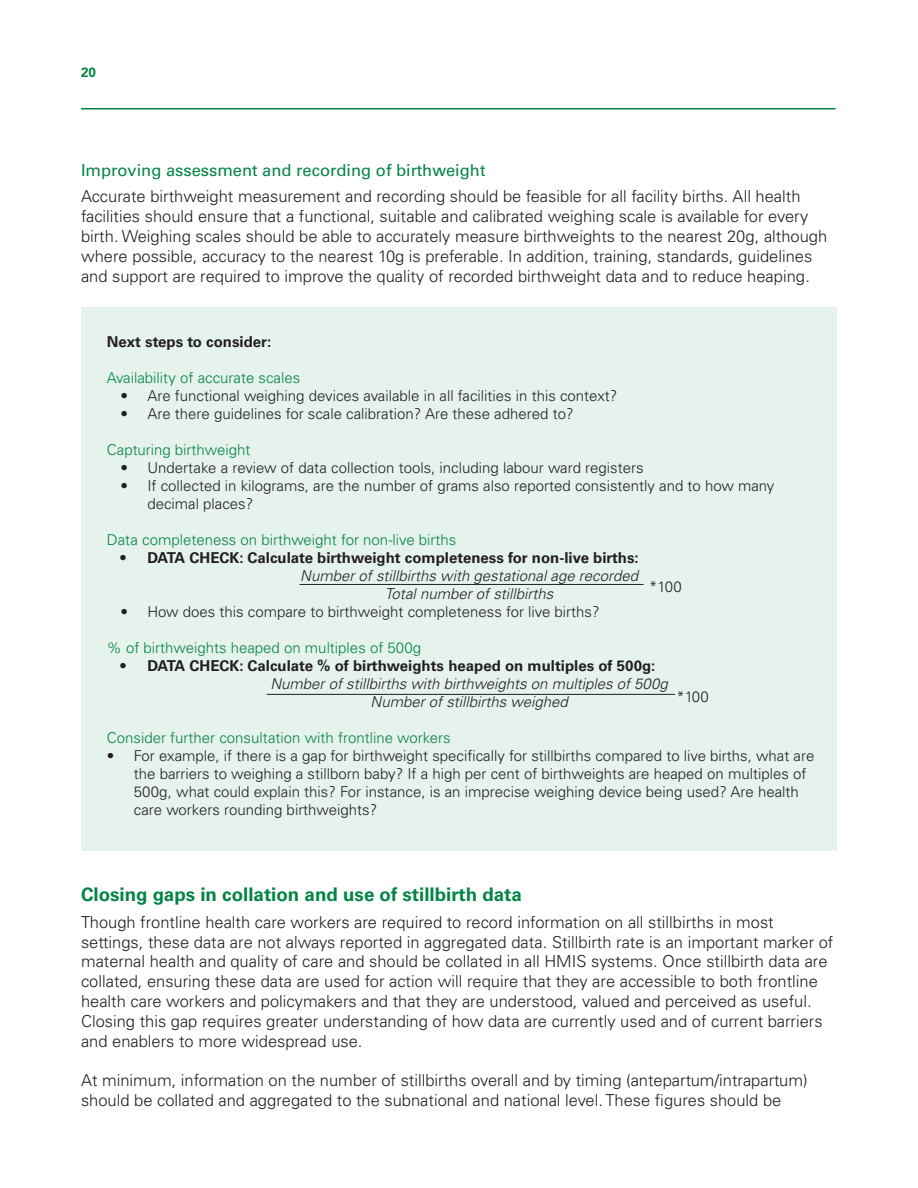
<style>
.page{position:relative;width:918px;height:1188px;background:#fff}
.page>*{position:absolute;margin:0;border:0;box-sizing:border-box;transform-origin:0 0}
.t1{font:700 18.75px "Univers LT Std";color:#038445}
.t2{font:300 16.5px/19.8px "Univers LT Std";color:#231f20}
.t3{font:16.5px "Univers LT Std";color:#038445}
.t4{font:300 15px/18px "Univers LT Std";color:#231f20}
.t5{font:300 15px "Univers LT Std";color:#038445}
.t6{font:italic 300 15px "Univers LT Std";color:#231f20}
.t7{font:700 15px "Univers LT Std";color:#231f20}
.t8{font:700 13.5px "Univers LT Std";color:#038445}
</style>
<div class="page">
<div style="left:81px;top:307px;width:756px;height:544px;background:#e6f2ec"></div>
<hr style="left:81px;top:108px;width:755px;height:1px;background:#038445">
<hr style="left:299px;top:584px;width:345px;height:1px;background:#231f20">
<hr style="left:267px;top:694px;width:408px;height:1px;background:#231f20">
<p class="t8" style="left:81px;top:65px;width:17px">20</p>
<p class="t3" style="left:81px;top:160px;width:406px">Improving assessment and recording of birthweight</p>
<p class="t2" style="left:81px;top:187px;width:748px">Accurate birthweight measurement and recording should be feasible for all facility births. All health facilities should ensure that a functional, suitable and calibrated weighing scale is available for every birth. Weighing scales should be able to accurately measure birthweights to the nearest 20g, although where possible, accuracy to the nearest 10g is preferable. In addition, training, standards, guidelines and support are required to improve the quality of recorded birthweight data and to reduce heaping.</p>
<p class="t7" style="left:107px;top:333px;width:166px">Next steps to consider:</p>
<p class="t5" style="left:107px;top:368px;width:195px">Availability of accurate scales</p>
<p class="t4" style="left:120px;top:386px;width:498px">• Are functional weighing devices available in all facilities in this context?</p>
<p class="t4" style="left:120px;top:404px;width:455px">• Are there guidelines for scale calibration? Are these adhered to?</p>
<p class="t5" style="left:107px;top:440px;width:145px">Capturing birthweight</p>
<p class="t4" style="left:120px;top:458px;width:525px">• Undertake a review of data collection tools, including labour ward registers</p>
<p class="t4" style="left:147px;top:476px;width:629px;text-indent:-27px">• If collected in kilograms, are the number of grams also reported consistently and to how many decimal places?</p>
<p class="t5" style="left:107px;top:530px;width:351px">Data completeness on birthweight for non-live births</p>
<p class="t7" style="left:120px;top:549px;width:520px">• DATA CHECK: Calculate birthweight completeness for non-live births:</p>
<p class="t6" style="left:300px;top:566px;width:339px">Number of stillbirths with gestational age recorded</p>
<p class="t6" style="left:385px;top:584px;width:170px">Total number of stillbirths</p>
<p class="t4" style="left:120px;top:602px;width:481px">• How does this compare to birthweight completeness for live births?</p>
<p class="t5" style="left:107px;top:638px;width:316px">% of birthweights heaped on multiples of 500g</p>
<p class="t7" style="left:120px;top:657px;width:536px">• DATA CHECK: Calculate % of birthweights heaped on multiples of 500g:</p>
<p class="t6" style="left:270px;top:674px;width:399px">Number of stillbirths with birthweights on multiples of 500g</p>
<p class="t6" style="left:371px;top:692px;width:199px">Number of stillbirths weighed</p>
<p class="t5" style="left:107px;top:728px;width:345px">Consider further consultation with frontline workers</p>
<p class="t4" style="left:134px;top:746px;width:682px;text-indent:-27px">• For example, if there is a gap for birthweight specifically for stillbirths compared to live births, what are the barriers to weighing a stillborn baby? If a high per cent of birthweights are heaped on multiples of 500g, what could explain this? For instance, is an imprecise weighing device being used? Are health care workers rounding birthweights?</p>
<p class="t4" style="left:649px;top:578px;width:34px">*100</p>
<p class="t4" style="left:676px;top:688px;width:34px">*100</p>
<p class="t1" style="left:81px;top:884px;width:443px">Closing gaps in collation and use of stillbirth data</p>
<p class="t2" style="left:81px;top:912px;width:754px">Though frontline health care workers are required to record information on all stillbirths in most settings, these data are not always reported in aggregated data. Stillbirth rate is an important marker of maternal health and quality of care and should be collated in all HMIS systems. Once stillbirth data are collated, ensuring these data are used for action will require that they are accessible to both frontline health care workers and policymakers and that they are understood, valued and perceived as useful.<br>Closing this gap requires greater understanding of how data are currently used and of current barriers and enablers to more widespread use.</p>
<p class="t2" style="left:81px;top:1071px;width:728px">At minimum, information on the number of stillbirths overall and by timing (antepartum/intrapartum) should be collated and aggregated to the subnational and national level. These figures should be</p>
</div>
